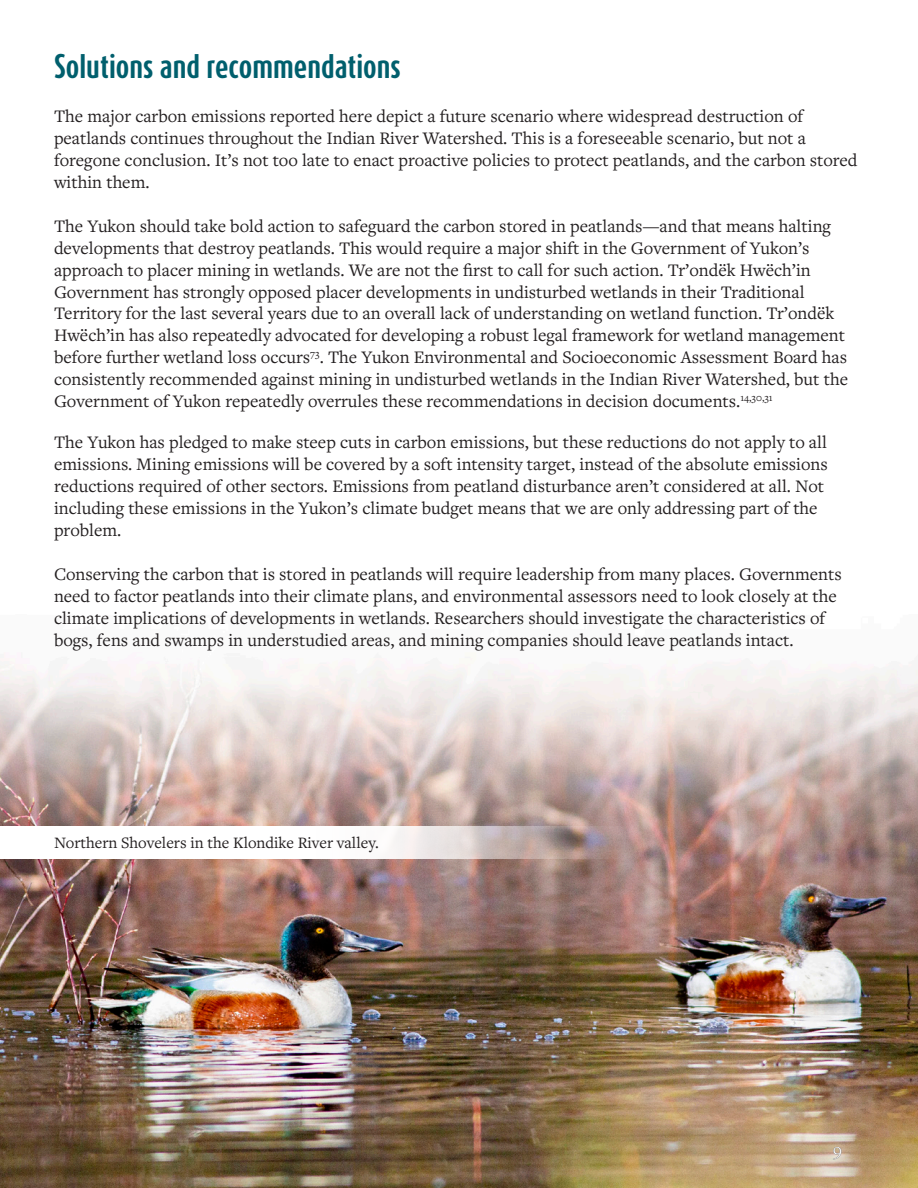
<style>
.page{position:relative;width:918px;height:1188px;background:#fff}
.page>*{position:absolute;margin:0;border:0;box-sizing:border-box;transform-origin:0 0}
.Heading{font:700 28.5px "Dax Compact Pro";color:#005f6d}
.t1{font:18.75px "Freight Text Pro";color:#fff}
.Unjustified{font:18.3px/21.9px "Freight Text Pro";color:#231f20}
.Citation{font:16.5px "Freight Text Pro";color:#231f20}
</style>
<div class="page">
<img style="left:1px;top:663px;width:917px;height:525px">
<img style="left:0;top:464px;width:1px;height:724px">
<img style="left:0;top:826px;width:644px;height:33px">
<p class="Heading" style="left:54px;top:47px;width:348px">Solutions and recommendations</p>
<p class="Unjustified" style="left:54px;top:104px;width:805px">The major carbon emissions reported here depict a future scenario where widespread destruction of peatlands continues throughout the Indian River Watershed. This is a foreseeable scenario, but not a foregone conclusion. It’s not too late to enact proactive policies to protect peatlands, and the carbon stored within them.</p>
<p class="Unjustified" style="left:54px;top:214px;width:796px">The Yukon should take bold action to safeguard the carbon stored in peatlands—and that means halting developments that destroy peatlands. This would require a major shift in the Government of Yukon’s approach to placer mining in wetlands. We are not the first to call for such action. Tr’ondëk Hwëch’in Government has strongly opposed placer developments in undisturbed wetlands in their Traditional Territory for the last several years due to an overall lack of understanding on wetland function. Tr’ondëk Hwëch’in has also repeatedly advocated for developing a robust legal framework for wetland management before further wetland loss occurs<sup>73</sup>. The Yukon Environmental and Socioeconomic Assessment Board has consistently recommended against mining in undisturbed wetlands in the Indian River Watershed, but the Government of Yukon repeatedly overrules these recommendations in decision documents.<sup>14,30,31</sup></p>
<p class="Unjustified" style="left:54px;top:431px;width:775px">The Yukon has pledged to make steep cuts in carbon emissions, but these reductions do not apply to all emissions. Mining emissions will be covered by a soft intensity target, instead of the absolute emissions reductions required of other sectors. Emissions from peatland disturbance aren’t considered at all. Not including these emissions in the Yukon’s climate budget means that we are only addressing part of the problem.</p>
<p class="Unjustified" style="left:54px;top:563px;width:789px">Conserving the carbon that is stored in peatlands will require leadership from many places. Governments need to factor peatlands into their climate plans, and environmental assessors need to look closely at the climate implications of developments in wetlands. Researchers should investigate the characteristics of bogs, fens and swamps in understudied areas, and mining companies should leave peatlands intact.</p>
<p class="Citation" style="left:54px;top:832px;width:326px">Northern Shovelers in the Klondike River valley.</p>
<p class="t1" style="left:833px;top:1137px;width:11px">9</p>
</div>
